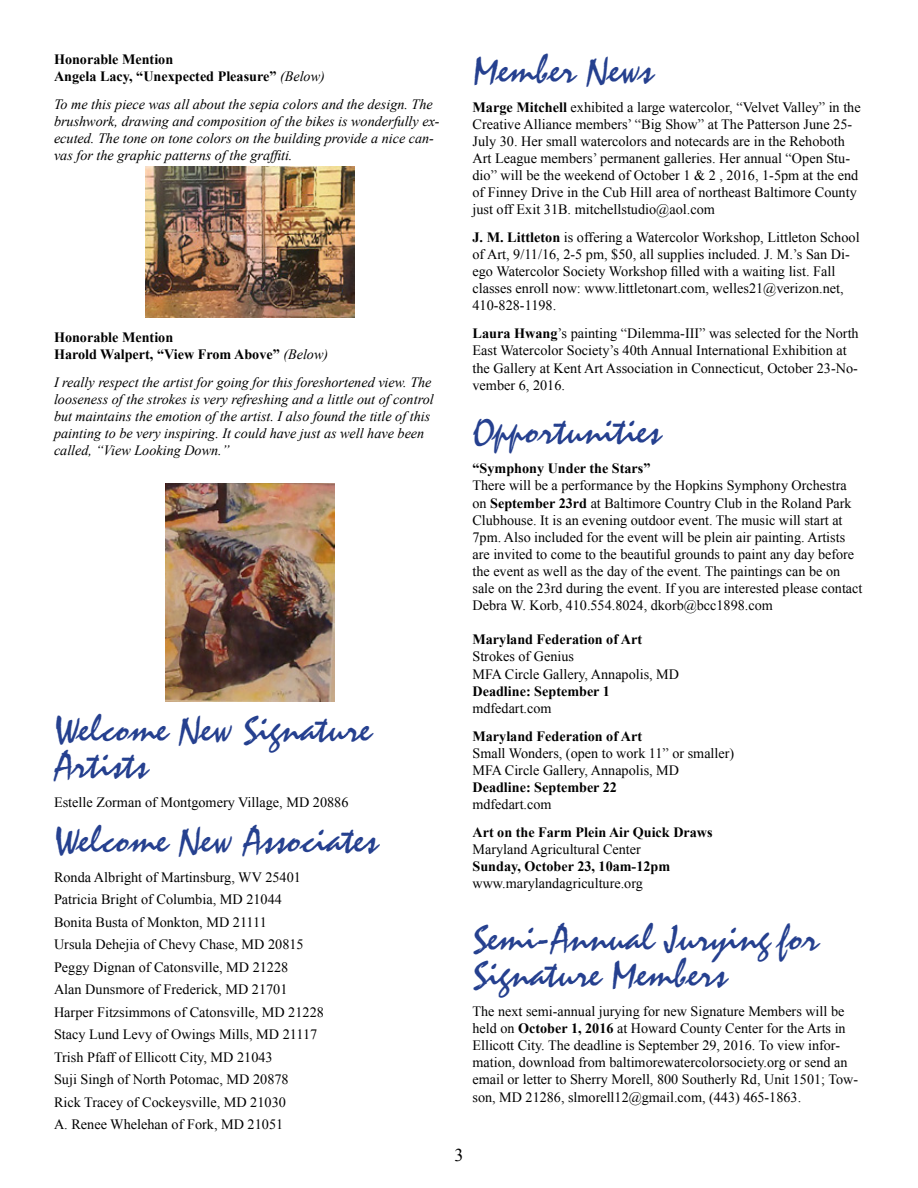
<style>
.page{position:relative;width:918px;height:1188px;background:#fff}
.page>*{position:absolute;margin:0;border:0;box-sizing:border-box;transform-origin:0 0}
.t1{font:39px/36px "Staccato 222 BT";color:#25408f}
.t2{font:18px "Times New Roman";color:#000}
.t3{font:14.25px/17.1px "Times New Roman";color:#000}
.t4{font:italic 14.25px/17.1px "Times New Roman";color:#000}
.t5{font:700 14.25px/17.1px "Times New Roman";color:#000}
.s1{font-weight:400;font-style:italic}
.s2{font-weight:700}
</style>
<div class="page">
<img style="left:145px;top:166px;width:209px;height:152px">
<img style="left:166px;top:483px;width:168px;height:219px">
<p class="t5" style="left:54px;top:50px;width:272px">Honorable Mention<br>Angela Lacy, “Unexpected Pleasure” <span class="s1">(Below)</span></p>
<p class="t4" style="left:54px;top:95px;width:387px">To me this piece was all about the sepia colors and the design. The brushwork, drawing and composition of the bikes is wonderfully ex&shy;ecuted. The tone on tone colors on the building provide a nice can&shy;vas for the graphic patterns of the graffiti.</p>
<p class="t5" style="left:54px;top:328px;width:276px">Honorable Mention<br>Harold Walpert, “View From Above” <span class="s1">(Below)</span></p>
<p class="t4" style="left:54px;top:373px;width:381px">I really respect the artist for going for this foreshortened view. The looseness of the strokes is very refreshing and a little out of control but maintains the emotion of the artist. I also found the title of this painting to be very inspiring. It could have just as well have been called, “View Looking Down.”</p>
<h1 class="t1" style="left:54px;top:713px;width:319px">Welcome New Signature<br>Artists</h1>
<p class="t3" style="left:54px;top:794px;width:296px">Estelle Zorman of Montgomery Village, MD 20886</p>
<h1 class="t1" style="left:54px;top:823px;width:326px">Welcome New Associates</h1>
<p class="t3" style="left:54px;top:866px;width:271px;line-height:22.5px">Ronda Albright of Martinsburg, WV 25401<br>Patricia Bright of Columbia, MD 21044<br>Bonita Busta of Monkton, MD 21111<br>Ursula Dehejia of Chevy Chase, MD 20815<br>Peggy Dignan of Catonsville, MD 21228<br>Alan Dunsmore of Frederick, MD 21701<br>Harper Fitzsimmons of Catonsville, MD 21228<br>Stacy Lund Levy of Owings Mills, MD 21117<br>Trish Pfaff of Ellicott City, MD 21043<br>Suji Singh of North Potomac, MD 20878<br>Rick Tracey of Cockeysville, MD 21030<br>A. Renee Whelehan of Fork, MD 21051</p>
<h1 class="t1" style="left:472px;top:53px;width:182px">Member News</h1>
<p class="t3" style="left:472px;top:98px;width:390px"><span class="s2">Marge Mitchell</span> exhibited a large watercolor, “Velvet Valley” in the Creative Alliance members’ “Big Show” at The Patterson June 25- July 30. Her small watercolors and notecards are in the Rehoboth Art League members’ permanent galleries. Her annual “Open Stu&shy;dio” will be the weekend of October 1 &amp; 2 , 2016, 1-5pm at the end of Finney Drive in the Cub Hill area of northeast Baltimore County just off Exit 31B. mitchellstudio@aol.com</p>
<p class="t3" style="left:472px;top:228px;width:389px"><span class="s2">J. M. Littleton</span> is offering a Watercolor Workshop, Littleton School of Art, 9/11/16, 2-5 pm, $50, all supplies included. J. M.’s San Di&shy;ego Watercolor Society Workshop filled with a waiting list. Fall classes enroll now: www.littletonart.com, welles21@verizon.net, 410-828-1198.</p>
<p class="t3" style="left:472px;top:325px;width:388px"><span class="s2">Laura Hwang</span>’s painting “Dilemma-III” was selected for the North East Watercolor Society’s 40th Annual International Exhibition at the Gallery at Kent Art Association in Connecticut, October 23-No&shy;vember 6, 2016.</p>
<h1 class="t1" style="left:472px;top:415px;width:190px">Opportunities</h1>
<p class="t5" style="left:472px;top:460px;width:180px">“Symphony Under the Stars”</p>
<p class="t3" style="left:472px;top:477px;width:391px">There will be a performance by the Hopkins Symphony Orchestra on <span class="s2">September 23rd</span> at Baltimore Country Club in the Roland Park Clubhouse. It is an evening outdoor event. The music will start at 7pm. Also included for the event will be plein air painting. Artists are invited to come to the beautiful grounds to paint any day before the event as well as the day of the event. The paintings can be on sale on the 23rd during the event. If you are interested please contact Debra W. Korb, 410.554.8024, dkorb@bcc1898.com</p>
<p class="t5" style="left:472px;top:631px;width:171px">Maryland Federation of Art</p>
<p class="t3" style="left:472px;top:648px;width:208px">Strokes of Genius<br>MFA Circle Gallery, Annapolis, MD</p>
<p class="t5" style="left:472px;top:682px;width:139px">Deadline: September 1</p>
<p class="t3" style="left:472px;top:699px;width:81px">mdfedart.com</p>
<p class="t5" style="left:472px;top:727px;width:171px">Maryland Federation of Art</p>
<p class="t3" style="left:472px;top:744px;width:263px">Small Wonders, (open to work 11” or smaller)<br>MFA Circle Gallery, Annapolis, MD</p>
<p class="t5" style="left:472px;top:778px;width:146px">Deadline: September 22</p>
<p class="t3" style="left:472px;top:795px;width:81px">mdfedart.com</p>
<p class="t5" style="left:472px;top:823px;width:242px">Art on the Farm Plein Air Quick Draws</p>
<p class="t3" style="left:472px;top:840px;width:170px">Maryland Agricultural Center</p>
<p class="t5" style="left:472px;top:857px;width:199px">Sunday, October 23, 10am-12pm</p>
<p class="t3" style="left:472px;top:875px;width:172px">www.marylandagriculture.org</p>
<h1 class="t1" style="left:472px;top:922px;width:348px">Semi-Annual Jurying for<br>Signature Members</h1>
<p class="t3" style="left:472px;top:1002px;width:387px">The next semi-annual jurying for new Signature Members will be held on <span class="s2">October 1, 2016</span> at Howard County Center for the Arts in Ellicott City. The deadline is September 29, 2016. To view infor&shy;mation, download from baltimorewatercolorsociety.org or send an email or letter to Sherry Morell, 800 Southerly Rd, Unit 1501; Tow&shy;son, MD 21286, slmorell12@gmail.com, (443) 465-1863.</p>
<p class="t2" style="left:454px;top:1143px;width:10px">3</p>
</div>
